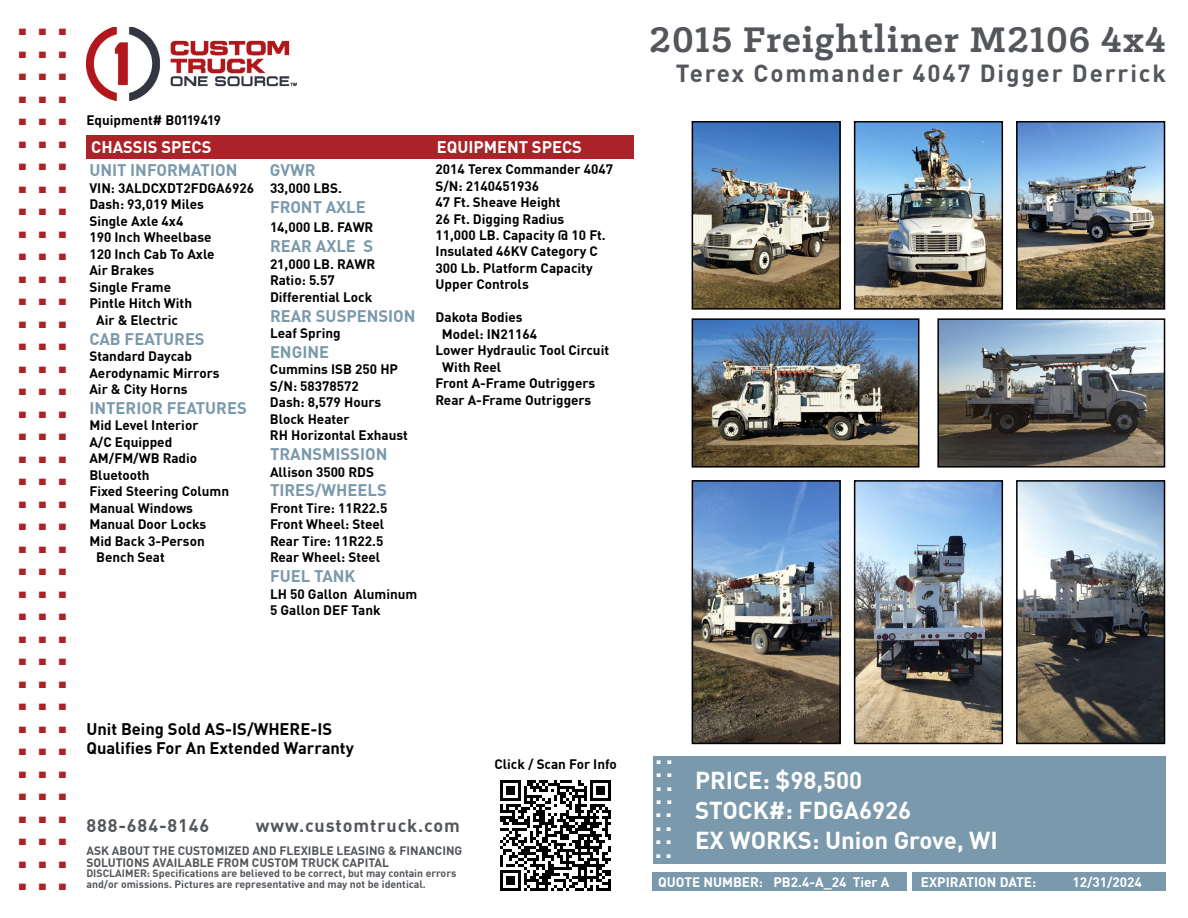
<style>
.page{position:relative;width:1188px;height:918px;background:#fff}
.page>*{position:absolute;margin:0;border:0;box-sizing:border-box;transform-origin:0 0}
.t1{font:700 45px "DIN Pro";color:#ab2328}
.t2{font:700 40.35px "Klinic Slab";letter-spacing:.025em;color:#53565a}
.t3{font:700 25.5px "DIN Pro";color:#fff}
.t4{font:700 24.15px "DIN Pro";letter-spacing:.075em;color:#53565a}
.t5{font:700 24px/30px "DIN Pro";color:#fff}
.t6{font:700 18px "DIN Pro";letter-spacing:.05em;color:#53565a}
.t7{font:700 16.5px "DIN Pro";color:#7a99ac}
.t8{font:700 16.5px/19.5px "DIN Pro";color:#000}
.t9{font:700 16.5px "DIN Pro";color:#fff}
.t10{font:700 13.5px/16.5px "DIN Pro";color:#000}
.t11{font:700 13.5px "DIN Pro";color:#fff}
.t12{font:700 12px/12px "DIN Pro";color:#53565a}
.t13{font:700 10.5px/10.5px "DIN Pro";color:#53565a}
</style>
<div class="page">
<img style="left:86px;top:27px;width:211px;height:74px">
<div style="left:653px;top:756px;width:513px;height:108px;background:#7a99ac"></div>
<div style="left:913px;top:872px;width:253px;height:19px;background:#7a99ac"></div>
<div style="left:652px;top:872px;width:255px;height:19px;background:#7a99ac"></div>
<div style="left:86px;top:135px;width:368px;height:23px;background:#ab2328"></div>
<div style="left:450px;top:135px;width:184px;height:23px;background:#ab2328"></div>
<svg style="left:500px;top:780px;width:111px;height:111px"></svg>
<img style="left:695px;top:124px;width:143px;height:183px">
<div style="left:692px;top:121px;width:149px;height:189px;border:2px solid #000"></div>
<img style="left:1019px;top:124px;width:143px;height:183px">
<div style="left:1016px;top:121px;width:149px;height:189px;border:2px solid #000"></div>
<img style="left:695px;top:321px;width:221px;height:144px">
<div style="left:692px;top:318px;width:227px;height:150px;border:2px solid #000"></div>
<img style="left:940px;top:321px;width:222px;height:144px">
<div style="left:937px;top:318px;width:228px;height:150px;border:2px solid #000"></div>
<img style="left:695px;top:483px;width:143px;height:258px">
<div style="left:692px;top:480px;width:149px;height:264px;border:2px solid #000"></div>
<img style="left:1019px;top:483px;width:143px;height:258px">
<div style="left:1016px;top:480px;width:149px;height:264px;border:2px solid #000"></div>
<img style="left:857px;top:124px;width:143px;height:183px">
<div style="left:854px;top:121px;width:149px;height:189px;border:2px solid #000"></div>
<img style="left:857px;top:483px;width:143px;height:258px">
<div style="left:854px;top:480px;width:149px;height:264px;border:2px solid #000"></div>
<h1 class="t1" style="left:16px;top:-16px;width:54px">...</h1>
<h1 class="t1" style="left:16px;top:6px;width:54px">...</h1>
<h1 class="t1" style="left:16px;top:29px;width:54px">...</h1>
<h1 class="t1" style="left:16px;top:51px;width:54px">...</h1>
<h1 class="t1" style="left:16px;top:74px;width:54px">...</h1>
<h1 class="t1" style="left:16px;top:96px;width:54px">...</h1>
<h1 class="t1" style="left:16px;top:119px;width:54px">...</h1>
<h1 class="t1" style="left:16px;top:141px;width:54px">...</h1>
<h1 class="t1" style="left:16px;top:164px;width:54px">...</h1>
<h1 class="t1" style="left:16px;top:186px;width:54px">...</h1>
<h1 class="t1" style="left:16px;top:209px;width:54px">...</h1>
<h1 class="t1" style="left:16px;top:231px;width:54px">...</h1>
<h1 class="t1" style="left:16px;top:254px;width:54px">...</h1>
<h1 class="t1" style="left:16px;top:276px;width:54px">...</h1>
<h1 class="t1" style="left:16px;top:299px;width:54px">...</h1>
<h1 class="t1" style="left:16px;top:321px;width:54px">...</h1>
<h1 class="t1" style="left:16px;top:344px;width:54px">...</h1>
<h1 class="t1" style="left:16px;top:366px;width:54px">...</h1>
<h1 class="t1" style="left:16px;top:389px;width:54px">...</h1>
<h1 class="t1" style="left:16px;top:411px;width:54px">...</h1>
<h1 class="t1" style="left:16px;top:434px;width:54px">...</h1>
<h1 class="t1" style="left:16px;top:456px;width:54px">...</h1>
<h1 class="t1" style="left:16px;top:479px;width:54px">...</h1>
<h1 class="t1" style="left:16px;top:501px;width:54px">...</h1>
<h1 class="t1" style="left:16px;top:524px;width:54px">...</h1>
<h1 class="t1" style="left:16px;top:546px;width:54px">...</h1>
<h1 class="t1" style="left:16px;top:569px;width:54px">...</h1>
<h1 class="t1" style="left:16px;top:591px;width:54px">...</h1>
<h1 class="t1" style="left:16px;top:614px;width:54px">...</h1>
<h1 class="t1" style="left:16px;top:636px;width:54px">...</h1>
<h1 class="t1" style="left:16px;top:659px;width:54px">...</h1>
<h1 class="t1" style="left:16px;top:681px;width:54px">...</h1>
<h1 class="t1" style="left:16px;top:704px;width:54px">...</h1>
<h1 class="t1" style="left:16px;top:726px;width:54px">...</h1>
<h1 class="t1" style="left:16px;top:749px;width:54px">...</h1>
<h1 class="t1" style="left:16px;top:771px;width:54px">...</h1>
<h1 class="t1" style="left:16px;top:794px;width:54px">...</h1>
<h1 class="t1" style="left:16px;top:816px;width:54px">...</h1>
<h1 class="t1" style="left:16px;top:839px;width:54px">...</h1>
<p class="t10" style="left:86px;top:111px;width:136px">Equipment# B0119419</p>
<p class="t9" style="left:91px;top:134px;width:122px">CHASSIS SPECS</p>
<p class="t9" style="left:437px;top:134px;width:147px">EQUIPMENT SPECS</p>
<p class="t7" style="left:270px;top:157px;width:47px">GVWR</p>
<p class="t10" style="left:270px;top:179px;width:73px">33,000 LBS.</p>
<p class="t7" style="left:270px;top:194px;width:97px">FRONT AXLE</p>
<p class="t10" style="left:270px;top:218px;width:105px">14,000 LB. FAWR</p>
<p class="t7" style="left:270px;top:233px;width:105px">REAR AXLE S</p>
<p class="t10" style="left:270px;top:255px;width:107px">21,000 LB. RAWR<br>Ratio: 5.57<br>Differential Lock</p>
<p class="t7" style="left:270px;top:303px;width:147px">REAR SUSPENSION</p>
<p class="t10" style="left:270px;top:324px;width:72px">Leaf Spring</p>
<p class="t7" style="left:270px;top:339px;width:61px">ENGINE</p>
<p class="t10" style="left:270px;top:360px;width:139px">Cummins ISB 250 HP<br>S/N: 58378572<br>Dash: 8,579 Hours<br>Block Heater<br>RH Horizontal Exhaust</p>
<p class="t7" style="left:270px;top:441px;width:119px">TRANSMISSION</p>
<p class="t10" style="left:270px;top:463px;width:106px">Allison 3500 RDS</p>
<p class="t7" style="left:270px;top:478px;width:118px">TIRES/WHEELS</p>
<p class="t10" style="left:270px;top:499px;width:119px">Front Tire: 11R22.5<br>Front Wheel: Steel<br>Rear Tire: 11R22.5<br>Rear Wheel: Steel</p>
<p class="t7" style="left:270px;top:563px;width:87px">FUEL TANK</p>
<p class="t10" style="left:270px;top:585px;width:149px">LH 50 Gallon Aluminum<br>5 Gallon DEF Tank</p>
<p class="t10" style="left:436px;top:160px;width:179px">2014 Terex Commander 4047<br>S/N: 2140451936<br>47 Ft. Sheave Height<br>26 Ft. Digging Radius<br>11,000 LB. Capacity @ 10 Ft.<br>Insulated 46KV Category C<br>300 Lb. Platform Capacity<br>Upper Controls</p>
<p class="t10" style="left:436px;top:309px;width:89px">Dakota Bodies</p>
<p class="t10" style="left:442px;top:325px;width:97px">Model: IN21164</p>
<p class="t10" style="left:436px;top:342px;width:175px">Lower Hydraulic Tool Circuit</p>
<p class="t10" style="left:442px;top:358px;width:60px">With Reel</p>
<p class="t10" style="left:436px;top:375px;width:161px">Front A-Frame Outriggers</p>
<p class="t10" style="left:436px;top:391px;width:157px">Rear A-Frame Outriggers</p>
<p class="t7" style="left:89px;top:157px;width:150px">UNIT INFORMATION</p>
<p class="t10" style="left:89px;top:179px;width:166px">VIN: 3ALDCXDT2FDGA6926</p>
<p class="t10" style="left:89px;top:195px;width:116px">Dash: 93,019 Miles</p>
<p class="t10" style="left:89px;top:212px;width:95px">Single Axle 4x4</p>
<p class="t10" style="left:89px;top:228px;width:124px">190 Inch Wheelbase</p>
<p class="t10" style="left:89px;top:245px;width:127px">120 Inch Cab To Axle</p>
<p class="t10" style="left:89px;top:261px;width:66px">Air Brakes</p>
<p class="t10" style="left:89px;top:278px;width:83px">Single Frame</p>
<p class="t10" style="left:89px;top:294px;width:104px">Pintle Hitch With</p>
<p class="t10" style="left:96px;top:311px;width:83px">Air &amp; Electric</p>
<p class="t7" style="left:89px;top:326px;width:117px">CAB FEATURES</p>
<p class="t10" style="left:89px;top:347px;width:132px">Standard Daycab<br>Aerodynamic Mirrors<br>Air &amp; City Horns</p>
<p class="t7" style="left:89px;top:395px;width:159px">INTERIOR FEATURES</p>
<p class="t10" style="left:89px;top:416px;width:111px">Mid Level Interior</p>
<p class="t10" style="left:89px;top:433px;width:84px">A/C Equipped</p>
<p class="t10" style="left:89px;top:449px;width:109px">AM/FM/WB Radio</p>
<p class="t10" style="left:89px;top:466px;width:62px">Bluetooth</p>
<p class="t10" style="left:89px;top:482px;width:141px">Fixed Steering Column</p>
<p class="t10" style="left:89px;top:499px;width:105px">Manual Windows</p>
<p class="t10" style="left:89px;top:515px;width:119px">Manual Door Locks</p>
<p class="t10" style="left:89px;top:532px;width:117px">Mid Back 3-Person</p>
<p class="t10" style="left:96px;top:548px;width:70px">Bench Seat</p>
<p class="t8" style="left:86px;top:718px;width:269px">Unit Being Sold AS-IS/WHERE-IS<br>Qualifies For An Extended Warranty</p>
<h3 class="t6" style="left:86px;top:812px;width:124px">888-684-8146</h3>
<h3 class="t6" style="left:256px;top:812px;width:206px">www.customtruck.com</h3>
<p class="t12" style="left:86px;top:844px;width:378px">ASK ABOUT THE CUSTOMIZED AND FLEXIBLE LEASING &amp; FINANCING<br>SOLUTIONS AVAILABLE FROM CUSTOM TRUCK CAPITAL</p>
<p class="t13" style="left:86px;top:868px;width:371px">DISCLAIMER: Specifications are believed to be correct, but may contain errors and/or omissions. Pictures are representative and may not be identical.</p>
<p class="t10" style="left:494px;top:755px;width:124px">Click / Scan For Info</p>
<h2 class="t2" style="left:650px;top:13px;width:518px">2015 Freightliner M2106 4x4</h2>
<h3 class="t4" style="left:676px;top:54px;width:492px">Terex Commander 4047 Digger Derrick</h3>
<h3 class="t3" style="left:655px;top:734px;width:20px">..</h3>
<h3 class="t3" style="left:655px;top:748px;width:20px">..</h3>
<h3 class="t3" style="left:655px;top:761px;width:20px">..</h3>
<h3 class="t3" style="left:655px;top:775px;width:20px">..</h3>
<h3 class="t5" style="left:695px;top:764px;width:304px">PRICE: $98,500<br>STOCK#: FDGA6926<br>EX WORKS: Union Grove, WI</h3>
<p class="t11" style="left:658px;top:871px;width:233px">QUOTE NUMBER: PB2.4-A_24 Tier A</p>
<p class="t11" style="left:921px;top:871px;width:117px">EXPIRATION DATE:</p>
<p class="t11" style="left:1072px;top:871px;width:71px">12/31/2024</p>
<h3 class="t3" style="left:655px;top:788px;width:19px">..</h3>
<h3 class="t3" style="left:655px;top:801px;width:19px">..</h3>
<h3 class="t3" style="left:655px;top:815px;width:19px">..</h3>
<h3 class="t3" style="left:655px;top:828px;width:19px">..</h3>
</div>
